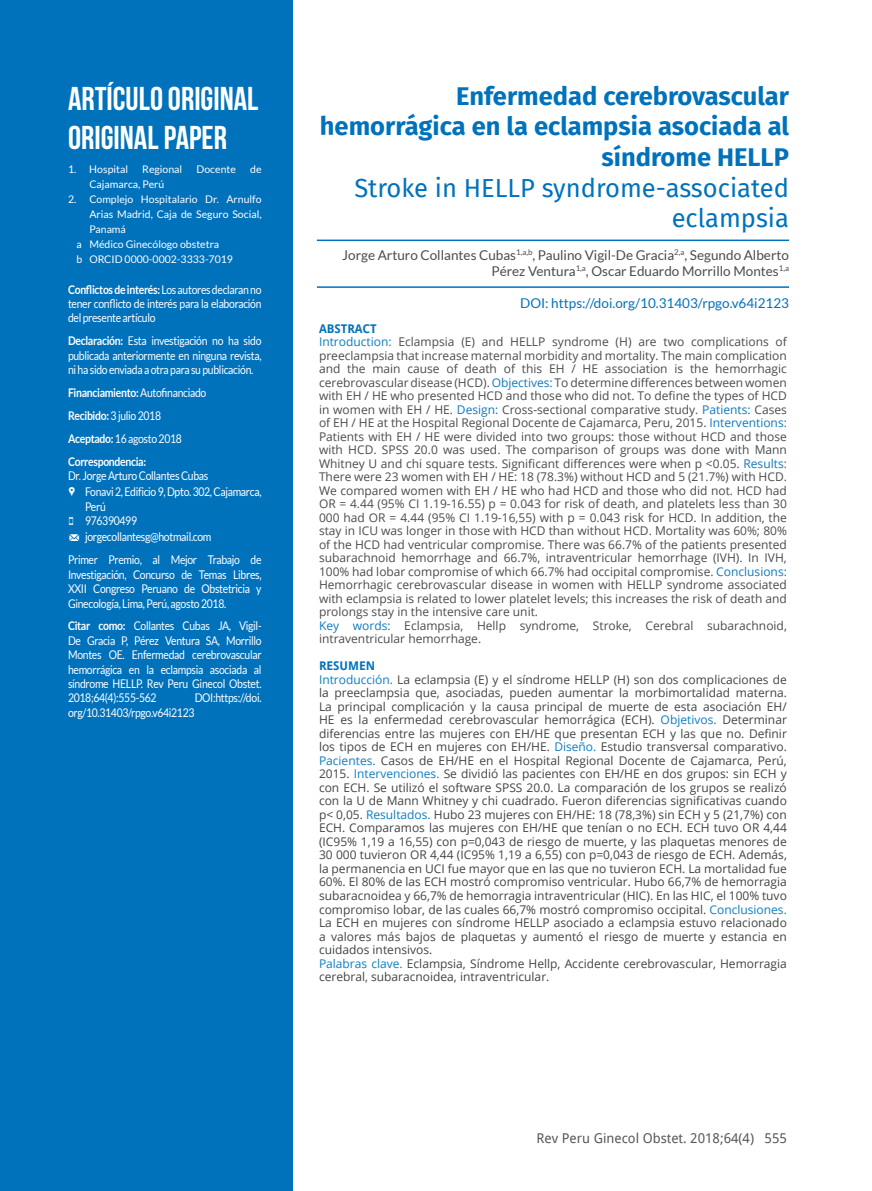
<style>
.page{position:relative;width:872px;height:1191px;background:#fff}
.page>*{position:absolute;margin:0;border:0;box-sizing:border-box;transform-origin:0 0}
.t1{font:33px/39.6px "Bebas Neue";color:#fff}
.t2{font:700 25.5px/30.6px "Fira Sans";color:#0072bc;text-align:right}
.t3{font:25.5px/30.6px "Fira Sans";color:#0072bc;text-align:right}
.t4{font:13.5px/16.2px "Lato";color:#4b4c4d;text-align:right}
.t5{font:13.5px "Lato";color:#0072bc}
.t6{font:13.5px "Droid Sans";color:#57585a}
.t7{font:12px/13.5px "Open Sans";color:#424445}
.t8{font:12px/13.5px "Open Sans";color:#4b4c4d}
.t9{font:12px/14.4px "Lato";letter-spacing:-.03em;color:#fff;text-align:justify;scale:.87 1}
.t10{font:700 12px/23px "Lato";letter-spacing:-.03em;color:#fff;scale:.87 1}
.t11{font:700 12px "Droid Sans";color:#0072bc}
.t12{font:10.5px "Lato";color:#fff}
.s1{font-weight:700}
.s2{font-weight:400}
.s3{font-family:"Modern Pictograms";font-size:13.5px}
.s4{font-family:"Modern Pictograms"}
.s5{color:#0d7ec3}
.s6{color:#1079bf}
.s7{color:#1279bf}
</style>
<div class="page">
<div style="left:0;top:0;width:293px;height:1191px;background:#0072bc"></div>
<hr style="left:317px;top:239px;width:472px;height:2px;background:#0072bc">
<hr style="left:317px;top:286px;width:472px;height:2px;background:#0072bc">
<h1 class="t1" style="left:68px;top:78px;width:192px">ARTÍCULO ORIGINAL<br>ORIGINAL PAPER</h1>
<p class="t12" style="left:68px;top:163px;width:62px">1. Hospital</p>
<p class="t12" style="left:142px;top:163px;width:42px">Regional</p>
<p class="t12" style="left:196px;top:163px;width:41px">Docente</p>
<p class="t12" style="left:250px;top:163px;width:13px">de</p>
<p class="t12" style="left:89px;top:178px;width:76px">Cajamarca, Perú</p>
<p class="t12" style="left:68px;top:193px;width:195px">2. Complejo Hospitalario Dr. Arnulfo</p>
<p class="t12" style="left:89px;top:208px;width:174px">Arias Madrid, Caja de Seguro Social,</p>
<p class="t12" style="left:89px;top:223px;width:38px">Panamá</p>
<p class="t12" style="left:77px;top:238px;width:144px">a Médico Ginecólogo obstetra</p>
<p class="t12" style="left:77px;top:253px;width:158px">b ORCID 0000-0002-3333-7019</p>
<p class="t9" style="left:68px;top:282px;width:224px"><span class="s1">Conflictos de interés:</span> Los autores declaran no tener conflicto de interés para la elaboración del presente artículo</p>
<p class="t9" style="left:68px;top:334px;width:224px"><span class="s1">Declaración:</span> Esta investigación no ha sido publicada anteriormente en ninguna revista, ni ha sido enviada a otra para su publicación.</p>
<p class="t10" style="left:68px;top:381px;width:160px">Financiamiento: <span class="s2">Autofinanciado<br></span>Recibido: <span class="s2">3 julio 2018<br></span>Aceptado: <span class="s2">16 agosto 2018<br></span>Correspondencia:</p>
<p class="t9" style="left:68px;top:467px;width:224px;line-height:16.2px">Dr. Jorge Arturo Collantes Cubas<br><span class="s3">,</span> Fonavi 2, Edificio 9, Dpto. 302, Cajamarca,</p>
<p class="t9" style="left:68px;top:499px;width:81px;text-indent:17px">Perú<br><span class="s4">O</span> 976390499</p>
<p class="t9" style="left:68px;top:525px;width:224px;line-height:23px"><span class="s3">m</span> jorgecollantesg@hotmail.com<br>Primer Premio, al Mejor Trabajo de</p>
<p class="t9" style="left:68px;top:567px;width:224px">Investigación, Concurso de Temas Libres, XXII Congreso Peruano de Obstetricia y Ginecología, Lima, Perú, agosto 2018.</p>
<p class="t9" style="left:68px;top:619px;width:224px"><span class="s1">Citar como:</span> Collantes Cubas JA, Vigil-De Gracia P, Pérez Ventura SA, Morrillo Montes OE. Enfermedad cerebrovascular hemorrágica en la eclampsia asociada al síndrome HELLP. Rev Peru Ginecol Obstet.<br>2018;64(4):555-562</p>
<p class="t9" style="left:195px;top:691px;width:78px">DOI:https://doi.</p>
<p class="t9" style="left:68px;top:705px;width:147px">org/10.31403/rpgo.v64i2123</p>
<h2 class="t2" style="left:320px;top:79px;width:470px">Enfermedad cerebrovascular hemorrágica en la eclampsia asociada al síndrome HELLP</h2>
<h2 class="t3" style="left:354px;top:172px;width:436px">Stroke in HELLP syndrome-associated eclampsia</h2>
<p class="t4" style="left:342px;top:246px;width:448px">Jorge Arturo Collantes Cubas<sup>1,a,b</sup>, Paulino Vigil-De Gracia<sup>2,a</sup>, Segundo Alberto<br>Pérez Ventura<sup>1,a</sup>, Oscar Eduardo Morrillo Montes<sup>1,a</sup></p>
<p class="t5" style="left:520px;top:296px;width:270px">DOI: https://doi.org/10.31403/rpgo.v64i2123</p>
<p class="t11" style="left:319px;top:320px;width:59px">ABSTRACT</p>
<p class="t8" style="left:319px;top:335px;width:469px"><span class="s5">Introduction:</span> Eclampsia (E) and HELLP syndrome (H) are two complications of preeclampsia that increase maternal morbidity and mortality. The main complication and the main cause of death of this EH / HE association is the hemorrhagic cerebrovascular disease (HCD). <span class="s6">Objectives:</span> To determine differences between women with EH / HE who presented HCD and those who did not. To define the types of HCD in women with EH / HE. <span class="s6">Design:</span> Cross-sectional comparative study. <span class="s6">Patients:</span> Cases of EH / HE at the Hospital Regional Docente de Cajamarca, Peru, 2015. <span class="s6">Interventions:<br></span>Patients with EH / HE were divided into two groups: those without HCD and those with HCD. SPSS 20.0 was used. The comparison of groups was done with Mann Whitney U and chi square tests. Significant differences were when p &lt;0.05. <span class="s6">Results:<br></span>There were 23 women with EH / HE: 18 (78.3%) without HCD and 5 (21.7%) with HCD.<br>We compared women with EH / HE who had HCD and those who did not. HCD had OR = 4.44 (95% CI 1.19-16.55) p = 0.043 for risk of death, and platelets less than 30<br>000 had OR = 4.44 (95% CI 1.19-16,55) with p = 0.043 risk for HCD. In addition, the stay in ICU was longer in those with HCD than without HCD. Mortality was 60%; 80% of the HCD had ventricular compromise. There was 66.7% of the patients presented subarachnoid hemorrhage and 66.7%, intraventricular hemorrhage (IVH). In IVH, 100% had lobar compromise of which 66.7% had occipital compromise. <span class="s6">Conclusions:<br></span>Hemorrhagic cerebrovascular disease in women with HELLP syndrome associated with eclampsia is related to lower platelet levels; this increases the risk of death and prolongs stay in the intensive care unit.<br><span class="s6">Key words:</span> Eclampsia, Hellp syndrome, Stroke, Cerebral subarachnoid, intraventricular hemorrhage.</p>
<p class="t11" style="left:319px;top:657px;width:58px">RESUMEN</p>
<p class="t7" style="left:319px;top:672px;width:469px"><span class="s5">Introducción.</span> La eclampsia (E) y el síndrome HELLP (H) son dos complicaciones de la preeclampsia que, asociadas, pueden aumentar la morbimortalidad materna.<br>La principal complicación y la causa principal de muerte de esta asociación EH/ HE es la enfermedad cerebrovascular hemorrágica (ECH). <span class="s5">Objetivos.</span> Determinar diferencias entre las mujeres con EH/HE que presentan ECH y las que no. Definir los tipos de ECH en mujeres con EH/HE. <span class="s5">Diseño.</span> Estudio transversal comparativo.<br><span class="s7">Pacientes.</span> Casos de EH/HE en el Hospital Regional Docente de Cajamarca, Perú, 2015. <span class="s5">Intervenciones.</span> Se dividió las pacientes con EH/HE en dos grupos: sin ECH y con ECH. Se utilizó el software SPSS 20.0. La comparación de los grupos se realizó con la U de Mann Whitney y chi cuadrado. Fueron diferencias significativas cuando p&lt; 0,05. <span class="s5">Resultados.</span> Hubo 23 mujeres con EH/HE: 18 (78,3%) sin ECH y 5 (21,7%) con ECH. Comparamos las mujeres con EH/HE que tenían o no ECH. ECH tuvo OR 4,44 (IC95% 1,19 a 16,55) con p=0,043 de riesgo de muerte, y las plaquetas menores de 30 000 tuvieron OR 4,44 (IC95% 1,19 a 6,55) con p=0,043 de riesgo de ECH. Además, la permanencia en UCI fue mayor que en las que no tuvieron ECH. La mortalidad fue 60%. El 80% de las ECH mostró compromiso ventricular. Hubo 66,7% de hemorragia subaracnoidea y 66,7% de hemorragia intraventricular (HIC). En las HIC, el 100% tuvo compromiso lobar, de las cuales 66,7% mostró compromiso occipital. <span class="s5">Conclusiones.<br></span>La ECH en mujeres con síndrome HELLP asociado a eclampsia estuvo relacionado a valores más bajos de plaquetas y aumentó el riesgo de muerte y estancia en cuidados intensivos.<br><span class="s5">Palabras clave.</span> Eclampsia, Síndrome Hellp, Accidente cerebrovascular, Hemorragia cerebral, subaracnoidea, intraventricular.</p>
<p class="t6" style="left:536px;top:1128px;width:252px">Rev Peru Ginecol Obstet. 2018;64(4) 555</p>
</div>
